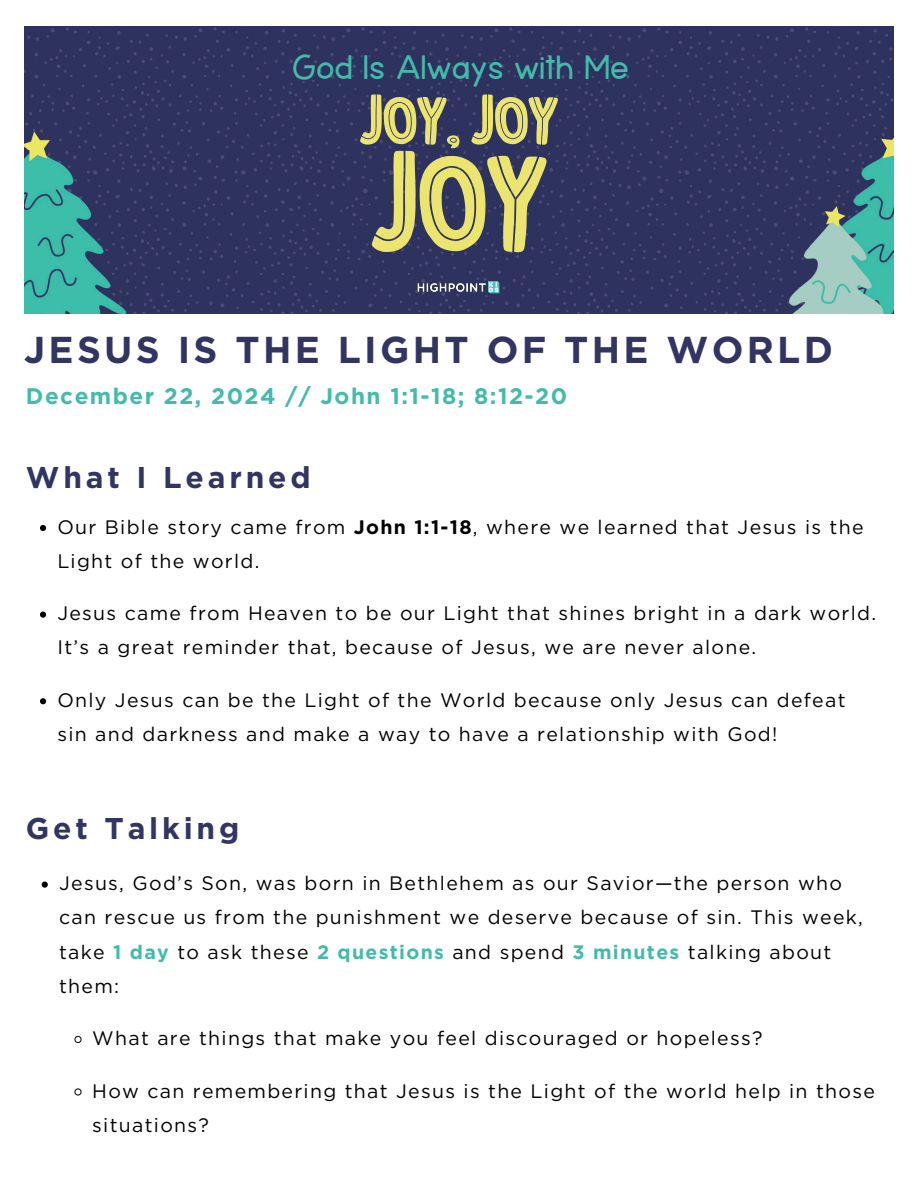
<style>
.page{position:relative;width:918px;height:1188px;background:#fff}
.page>*{position:absolute;margin:0;border:0;box-sizing:border-box;transform-origin:0 0}
.t1{font:154.5px "Skiba";color:#ebe56f}
.t2{font:76.5px "Skiba";color:#ebe56f}
.t3{font:37.5px "Sour Grape";color:#43bbaa}
.t4{font:700 37.35px "Gotham";letter-spacing:.09em;color:#323562}
.t5{font:700 30px "Gotham";letter-spacing:.125em;color:#323562}
.t6{font:700 22.5px "Gotham";letter-spacing:.065em;color:#43bbaa}
.t7{font:19.5px/34px "Gotham";letter-spacing:.065em;color:#000}
.s1{font-weight:700}
.s2{font-weight:700;color:#43bbaa}
</style>
<div class="page">
<img style="left:24px;top:27px;width:870px;height:287px">
<svg style="left:40px;top:525px;width:6px;height:6px"></svg>
<svg style="left:40px;top:612px;width:6px;height:6px"></svg>
<svg style="left:40px;top:698px;width:6px;height:6px"></svg>
<img style="left:409px;top:272px;width:99px;height:31px">
<svg style="left:42px;top:882px;width:6px;height:6px"></svg>
<svg style="left:74px;top:1035px;width:8px;height:8px"></svg>
<svg style="left:74px;top:1088px;width:8px;height:8px"></svg>
<p class="t3" style="left:292px;top:49px;width:338px">God Is Always with Me</p>
<h5 class="t2" style="left:360px;top:83px;width:200px">JOY,JOY</h5>
<p class="t1" style="left:371px;top:129px;width:177px">JOY</p>
<h5 class="t4" style="left:24px;top:327px;width:810px">JESUS IS THE LIGHT OF THE WORLD</h5>
<p class="t6" style="left:26px;top:386px;width:543px">December 22, 2024 // John 1:1-18; 8:12-20</p>
<h3 class="t5" style="left:26px;top:459px;width:286px">What I Learned</h3>
<h4 class="t7" style="left:57px;top:510px;width:808px">Our Bible story came from <span class="s1">John 1:1-18</span>, where we learned that Jesus is the<br>Light of the world.</h4>
<h2 class="t7" style="left:57px;top:596px;width:820px">Jesus came from Heaven to be our Light that shines bright in a dark world.<br>It’s a great reminder that, because of Jesus, we are never alone.</h2>
<h1 class="t7" style="left:57px;top:683px;width:790px">Only Jesus can be the Light of the World because only Jesus can defeat sin and darkness and make a way to have a relationship with God!</h1>
<h6 class="t5" style="left:26px;top:810px;width:215px">Get Talking</h6>
<p class="t7" style="left:59px;top:866px;width:805px">Jesus, God’s Son, was born in Bethlehem as our Savior—the person who can rescue us from the punishment we deserve because of sin. This week, take <span class="s2">1 day</span> to ask these <span class="s2">2 questions</span> and spend <span class="s2">3 minutes</span> talking about them:</p>
<p class="t7" style="left:92px;top:1021px;width:672px">What are things that make you feel discouraged or hopeless?</p>
<p class="t7" style="left:92px;top:1074px;width:784px">How can remembering that Jesus is the Light of the world help in those situations?</p>
</div>
